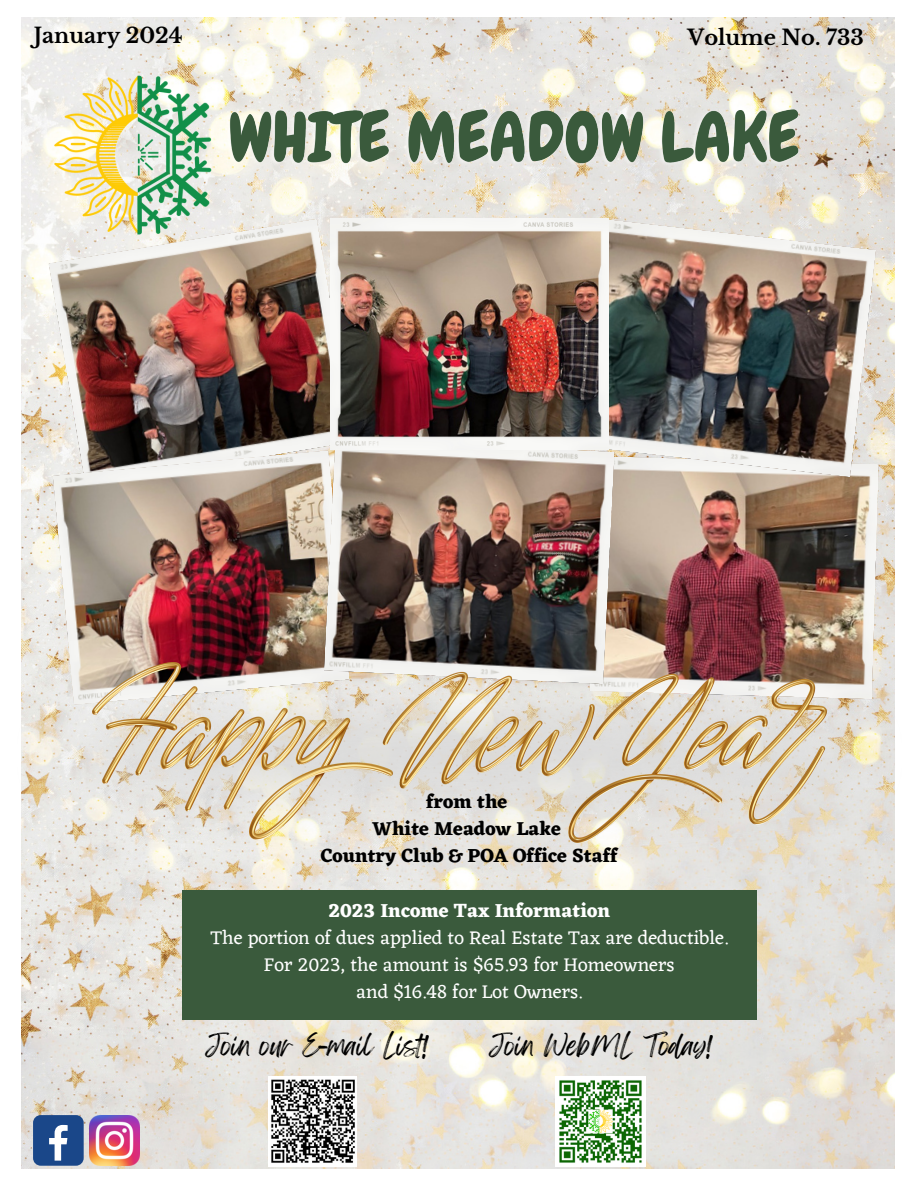
<style>
.page{position:relative;width:918px;height:1188px;background:#fff}
.page>*{position:absolute;margin:0;border:0;box-sizing:border-box;transform-origin:0 0}
.t1{font:24px "Feeling Passionate";color:#000}
.t2{font:700 21px "Libre Baskerville";color:#000}
.t3{font:19.65px "Eczar";color:#fff}
.t4{font:700 19.65px "Eczar";color:#fff}
.t5{font:700 19.5px "Eczar";color:#000}
</style>
<div class="page">
<img style="left:22px;top:17px;width:873px;height:1151px">
<img style="left:556px;top:1076px;width:90px;height:90px">
<img style="left:269px;top:1076px;width:87px;height:90px">
<img style="left:53px;top:74px;width:161px;height:145px">
<div style="left:33px;top:1115px;width:51px;height:51px;background:#1a4789;border-radius:8px"></div>
<svg style="left:49px;top:1125px;width:19px;height:36px"></svg>
<img style="left:89px;top:1115px;width:51px;height:51px">
<div style="left:182px;top:890px;width:574px;height:129px;background:#3a5a3c"></div>
<img style="left:21px;top:663px;width:874px;height:185px">
<img style="left:48px;top:219px;width:282px;height:267px">
<img style="left:615px;top:456px;width:264px;height:243px">
<img style="left:53px;top:450px;width:271px;height:255px">
<img style="left:608px;top:219px;width:268px;height:258px">
<img style="left:324px;top:438px;width:291px;height:225px">
<img style="left:330px;top:219px;width:278px;height:231px">
<img style="left:92px;top:663px;width:735px;height:180px">
<img style="left:220px;top:96px;width:583px;height:87px">
<p class="t2" style="left:34px;top:22px;width:150px">January 2024</p>
<p class="t2" style="left:687px;top:24px;width:178px">Volume No. 733</p>
<p class="t5" style="left:426px;top:790px;width:83px">from the</p>
<p class="t5" style="left:372px;top:817px;width:190px">White Meadow Lake</p>
<p class="t5" style="left:321px;top:844px;width:298px">Country Club &amp; POA Office Staff</p>
<p class="t4" style="left:328px;top:899px;width:283px">2023 Income Tax Information</p>
<p class="t3" style="left:210px;top:926px;width:519px">The portion of dues applied to Real Estate Tax are deductible.</p>
<p class="t3" style="left:264px;top:953px;width:412px">For 2023, the amount is $65.93 for Homeowners</p>
<p class="t3" style="left:356px;top:980px;width:227px">and $16.48 for Lot Owners.</p>
<p class="t1" style="left:205px;top:1027px;width:225px">Join our E-mail List!</p>
<p class="t1" style="left:489px;top:1027px;width:225px">Join WebML Today!</p>
</div>
